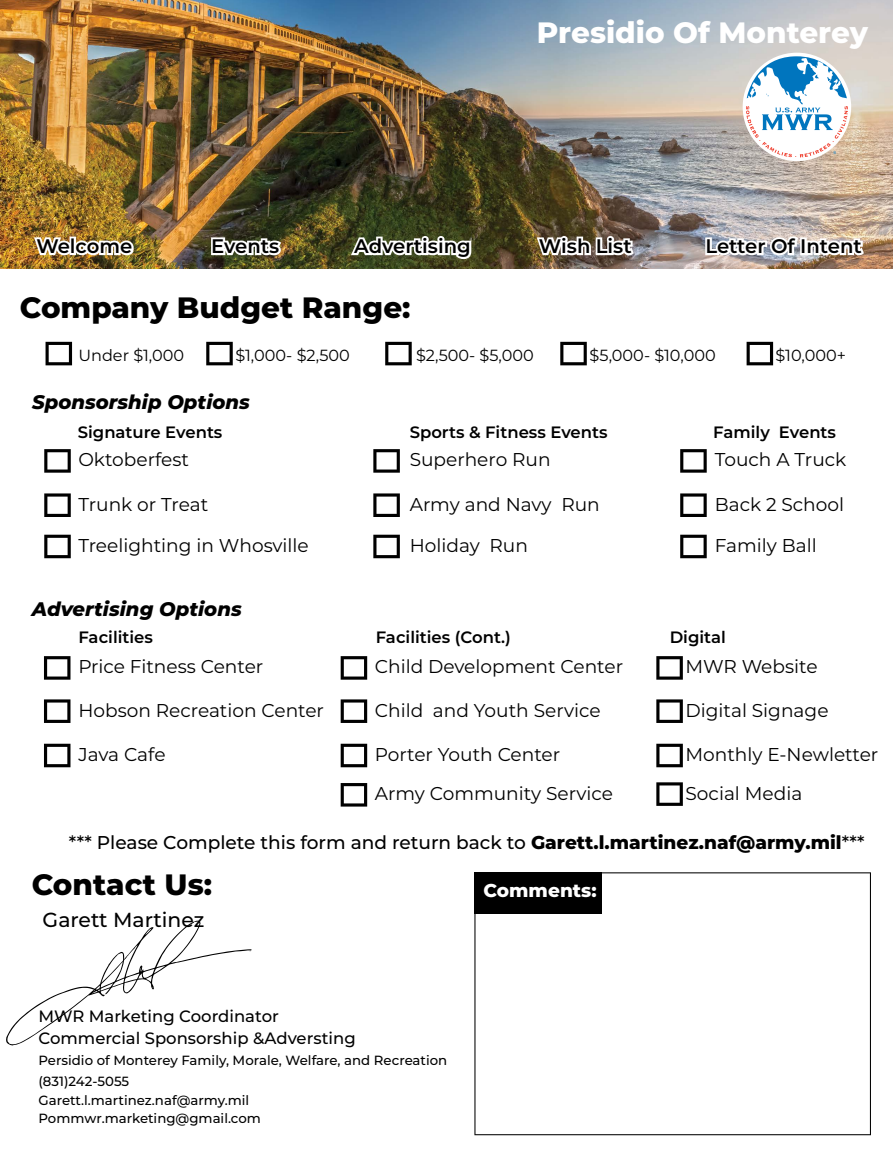
<style>
.page{position:relative;width:893px;height:1155px;background:#fff}
.page>*{position:absolute;margin:0;border:0;box-sizing:border-box;transform-origin:0 0}
.t1{font:800 29.4px "Montserrat";color:#000}
.t2{font:800 29.4px "Montserrat";color:#fff}
.t3{font:500 20.34px "Montserrat";color:#000}
.t4{font:600 19.6px "Montserrat";color:#000}
.t5{font:italic 800 19.6px "Montserrat";color:#000}
.t6{font:18.55px/39.3px "Montserrat";color:#000}
.t7{font:500 18.55px "Montserrat";color:#000}
.t8{font:800 18.55px "Montserrat";color:#fff}
.t9{font:600 16.45px "Montserrat";color:#000}
.t10{font:500 16.45px/22.3px "Montserrat";color:#000}
.t11{font:16.1px "Montserrat";color:#000}
.t12{font:500 13.3px/21.3px "Montserrat";color:#000}
.s1{font-weight:800}
</style>
<div class="page">
<img style="left:0;top:0;width:892px;height:269px">
<svg style="left:6px;top:920px;width:245px;height:125px"></svg>
<svg style="left:46px;top:342px;width:26px;height:23px"></svg>
<svg style="left:206px;top:342px;width:27px;height:23px"></svg>
<svg style="left:385px;top:342px;width:27px;height:23px"></svg>
<svg style="left:44px;top:449px;width:27px;height:24px"></svg>
<svg style="left:373px;top:449px;width:27px;height:24px"></svg>
<svg style="left:680px;top:449px;width:26px;height:24px"></svg>
<svg style="left:44px;top:493px;width:27px;height:24px"></svg>
<svg style="left:373px;top:493px;width:27px;height:24px"></svg>
<svg style="left:680px;top:493px;width:26px;height:24px"></svg>
<svg style="left:44px;top:535px;width:27px;height:23px"></svg>
<svg style="left:373px;top:535px;width:27px;height:23px"></svg>
<svg style="left:680px;top:535px;width:26px;height:23px"></svg>
<svg style="left:44px;top:656px;width:26px;height:24px"></svg>
<svg style="left:340px;top:656px;width:27px;height:24px"></svg>
<svg style="left:656px;top:656px;width:26px;height:24px"></svg>
<svg style="left:44px;top:699px;width:26px;height:24px"></svg>
<svg style="left:340px;top:699px;width:27px;height:24px"></svg>
<svg style="left:656px;top:699px;width:26px;height:24px"></svg>
<svg style="left:44px;top:744px;width:26px;height:23px"></svg>
<svg style="left:340px;top:744px;width:27px;height:23px"></svg>
<svg style="left:656px;top:744px;width:26px;height:23px"></svg>
<svg style="left:340px;top:783px;width:27px;height:24px"></svg>
<svg style="left:656px;top:782px;width:26px;height:24px"></svg>
<svg style="left:560px;top:342px;width:26px;height:23px"></svg>
<svg style="left:746px;top:342px;width:27px;height:23px"></svg>
<svg style="left:474px;top:872px;width:396px;height:263px"></svg>
<div style="left:474px;top:872px;width:128px;height:41px;background:#000"></div>
<svg style="left:34px;top:237px;width:100px;height:18px"></svg>
<svg style="left:211px;top:237px;width:70px;height:18px"></svg>
<svg style="left:351px;top:236px;width:120px;height:23px"></svg>
<svg style="left:536px;top:236px;width:97px;height:19px"></svg>
<svg style="left:705px;top:236px;width:158px;height:19px"></svg>
<div style="left:742px;top:53px;width:109px;height:108px;background:#fff;border-radius:50%"></div>
<svg style="left:746px;top:56px;width:101px;height:101px"></svg>
<h1 class="t2" style="left:536px;top:11px;width:332px">Presidio Of Monterey</h1>
<p class="t4" style="left:36px;top:232px;width:98px">Welcome</p>
<p class="t4" style="left:211px;top:232px;width:70px">Events</p>
<p class="t4" style="left:354px;top:232px;width:118px">Advertising</p>
<p class="t4" style="left:539px;top:232px;width:94px">Wish List</p>
<p class="t4" style="left:705px;top:232px;width:158px">Letter Of Intent</p>
<h1 class="t1" style="left:20px;top:286px;width:392px">Company Budget Range:</h1>
<p class="t11" style="left:78px;top:344px;width:107px">Under $1,000</p>
<p class="t11" style="left:235px;top:344px;width:116px">$1,000- $2,500</p>
<p class="t11" style="left:416px;top:344px;width:119px">$2,500- $5,000</p>
<p class="t11" style="left:589px;top:344px;width:127px">$5,000- $10,000</p>
<p class="t11" style="left:775px;top:344px;width:72px">$10,000+</p>
<p class="t5" style="left:32px;top:388px;width:219px">Sponsorship Options</p>
<p class="t9" style="left:78px;top:420px;width:146px">Signature Events</p>
<p class="t9" style="left:409px;top:420px;width:199px">Sports &amp; Fitness Events</p>
<p class="t9" style="left:713px;top:420px;width:124px">Family Events</p>
<p class="t6" style="left:78px;top:439px;width:112px">Oktoberfest</p>
<p class="t6" style="left:78px;top:484px;width:131px">Trunk or Treat</p>
<p class="t6" style="left:78px;top:525px;width:232px">Treelighting in Whosville</p>
<p class="t5" style="left:32px;top:594px;width:211px">Advertising Options</p>
<p class="t6" style="left:409px;top:439px;width:142px">Superhero Run</p>
<p class="t6" style="left:409px;top:484px;width:192px">Army and Navy Run</p>
<p class="t6" style="left:409px;top:525px;width:120px">Holiday Run</p>
<p class="t6" style="left:714px;top:440px;width:133px">Touch A Truck</p>
<p class="t6" style="left:714px;top:484px;width:131px">Back 2 School</p>
<p class="t6" style="left:714px;top:525px;width:103px">Family Ball</p>
<p class="t9" style="left:78px;top:626px;width:76px">Facilities</p>
<p class="t9" style="left:376px;top:626px;width:137px">Facilities (Cont.)</p>
<p class="t9" style="left:669px;top:626px;width:58px">Digital</p>
<p class="t6" style="left:78px;top:647px;width:186px">Price Fitness Center</p>
<p class="t6" style="left:375px;top:647px;width:250px">Child Development Center</p>
<p class="t6" style="left:375px;top:690px;width:227px">Child and Youth Service</p>
<p class="t6" style="left:375px;top:734px;width:240px">Porter Youth Center<br>Army Community Service</p>
<p class="t6" style="left:685px;top:647px;width:133px">MWR Website</p>
<p class="t6" style="left:78px;top:690px;width:247px">Hobson Recreation Center</p>
<p class="t6" style="left:685px;top:690px;width:144px">Digital Signage</p>
<p class="t6" style="left:78px;top:734px;width:89px">Java Cafe</p>
<p class="t6" style="left:685px;top:734px;width:194px">Monthly E-Newletter<br>Social Media</p>
<p class="t7" style="left:69px;top:830px;width:797px">*** Please Complete this form and return back to <span class="s1">Garett.l.martinez.naf@army.mil</span>***</p>
<p class="t8" style="left:483px;top:877px;width:115px">Comments:</p>
<h1 class="t1" style="left:32px;top:863px;width:182px">Contact Us:</h1>
<p class="t3" style="left:43px;top:906px;width:163px">Garett Martinez</p>
<p class="t10" style="left:38px;top:1004px;width:319px">MWR Marketing Coordinator<br>Commercial Sponsorship &amp;Adversting</p>
<p class="t12" style="left:38px;top:1049px;width:410px">Persidio of Monterey Family, Morale, Welfare, and Recreation (831)242-5055</p>
<p class="t12" style="left:38px;top:1090px;width:224px;line-height:18.7px">Garett.l.martinez.naf@army.mil<br>Pommwr.marketing@gmail.com</p>
</div>
